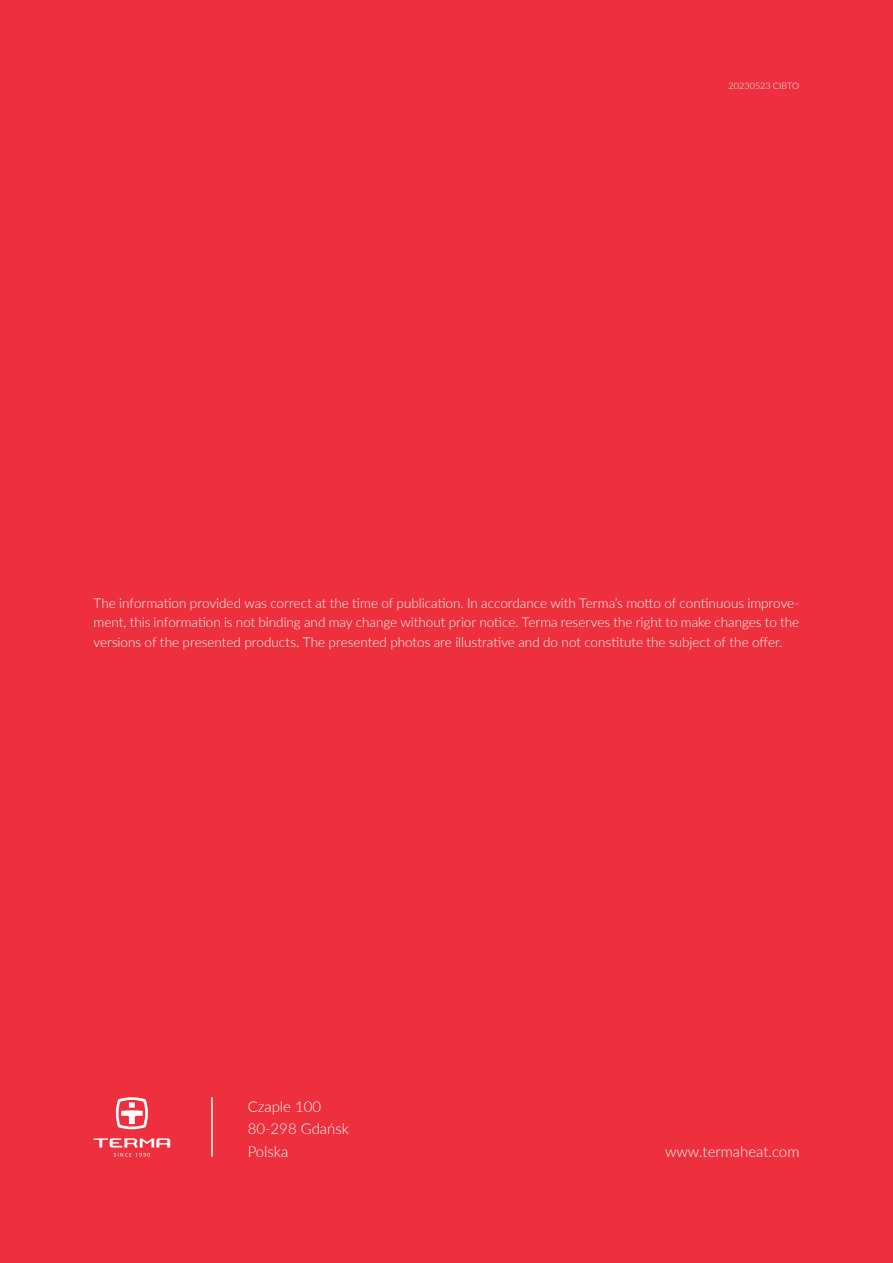
<style>
.page{position:relative;width:893px;height:1263px;background:#ee2f3d}
.page>*{position:absolute;margin:0;border:0;box-sizing:border-box;transform-origin:0 0}
.t1{font:300 15px "Lato";color:#fff}
.Tekst_-_czarny__Pols{font:300 13.5px/19.5px "Lato";color:#fff;text-align:justify}
.Tekst_-_czarny{font:300 9px "Lato";letter-spacing:.01em;color:#fff}
</style>
<div class="page">
<svg style="left:116px;top:1097px;width:32px;height:32px"></svg>
<svg style="left:94px;top:1138px;width:76px;height:9px"></svg>
<svg style="left:114px;top:1153px;width:36px;height:4px"></svg>
<hr style="left:211px;top:1097px;width:2px;height:60px;background:#fff">
<p class="Tekst_-_czarny" style="left:728px;top:80px;width:72px">20230523 CIBTO</p>
<p class="Tekst_-_czarny__Pols" style="left:94px;top:593px;width:707px">The information provided was correct at the time of publication. In accordance with Terma’s motto of continuous improve&shy;ment, this information is not binding and may change without prior notice. Terma reserves the right to make changes to the versions of the presented products. The presented photos are illustrative and do not constitute the subject of the offer.</p>
<p class="t1" style="left:248px;top:1096px;width:75px">Czaple 100</p>
<p class="t1" style="left:248px;top:1118px;width:103px">80-298 Gdańsk</p>
<p class="t1" style="left:248px;top:1141px;width:42px">Polska</p>
<p class="t1" style="left:665px;top:1141px;width:136px">www.termaheat.com</p>
</div>
